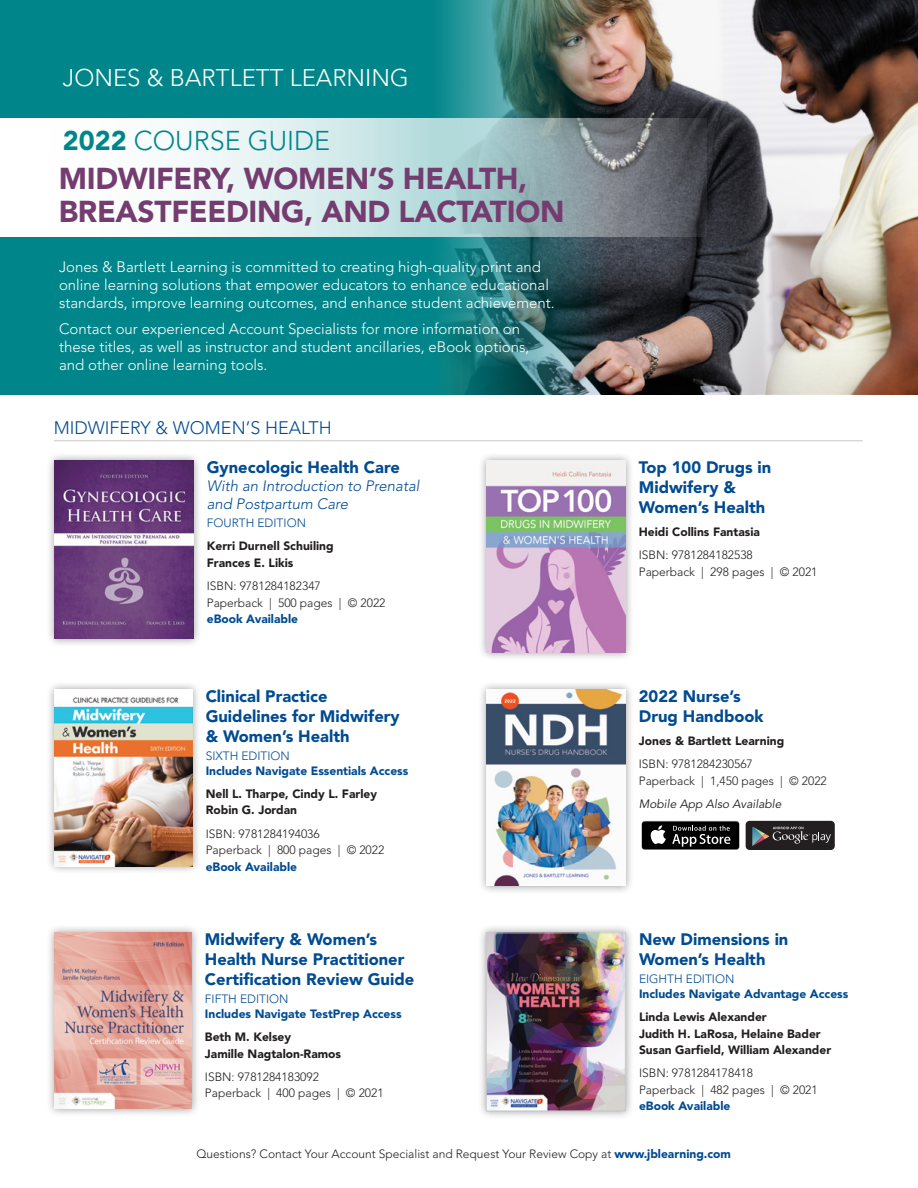
<style>
.page{position:relative;width:918px;height:1188px;background:#fff}
.page>*{position:absolute;margin:0;border:0;box-sizing:border-box;transform-origin:0 0}
.t1{font:900 30px/33px "Avenir LT Std";letter-spacing:-.01em;color:#753c70}
.t2{font:300 27px "Avenir LT Std";color:#00868a}
.t3{font:300 24px "Avenir LT Std";color:#fff}
.t4{font:300 18px "Avenir LT Std";color:#004b91}
.t5{font:900 16.5px/19.8px "Avenir LT Std";color:#004b91}
.t6{font:300 15px/18px "Avenir LT Std";color:#fff}
.t7{font:italic 300 15px/18px "Avenir LT Std";color:#004b91}
.t8{font:300 12px/16.5px "Avenir LT Std";color:#231f20}
.t9{font:900 12px/16.5px "Avenir LT Std";color:#231f20}
.t10{font:900 12px "Avenir LT Std";color:#004b91}
.t11{font:300 12px "Avenir LT Std";color:#004b91}
.t12{font:italic 12px "Avenir LT Std";color:#231f20}
.s1{font-weight:900}
.s2{font-weight:900;color:#004b91}
</style>
<div class="page">
<img style="left:609px;top:0;width:309px;height:395px">
<div style="left:0;top:0;width:432px;height:395px;background:#00868a"></div>
<img style="left:432px;top:0;width:177px;height:395px">
<svg style="left:0;top:118px;width:706px;height:119px;background:#c2d0d2"></svg>
<hr style="left:54px;top:440px;width:809px;height:1px;background:#c7c8ca">
<div style="left:45px;top:452px;width:157px;height:196px;background:#231f20;opacity:.44"></div>
<img style="left:54px;top:461px;width:139px;height:178px">
<div style="left:45px;top:681px;width:156px;height:194px;background:#231f20;opacity:.44"></div>
<img style="left:54px;top:689px;width:138px;height:177px">
<div style="left:45px;top:924px;width:155px;height:193px;background:#231f20;opacity:.44"></div>
<img style="left:54px;top:933px;width:137px;height:176px">
<div style="left:477px;top:452px;width:156px;height:208px;background:#231f20;opacity:.44"></div>
<img style="left:486px;top:461px;width:139px;height:191px">
<div style="left:746px;top:821px;width:89px;height:29px;background:#231f20;border-radius:4px"></div>
<svg style="left:752px;top:827px;width:79px;height:19px"></svg>
<div style="left:641px;top:821px;width:99px;height:29px;background:#8c8d8f;border-radius:3px"></div>
<div style="left:642px;top:821px;width:97px;height:28px;background:#000;border-radius:3px"></div>
<svg style="left:650px;top:825px;width:16px;height:19px"></svg>
<svg style="left:672px;top:826px;width:58px;height:21px"></svg>
<div style="left:477px;top:681px;width:157px;height:214px;background:#231f20;opacity:.44"></div>
<img style="left:486px;top:689px;width:139px;height:197px">
<div style="left:477px;top:924px;width:157px;height:196px;background:#231f20;opacity:.44"></div>
<img style="left:488px;top:935px;width:136px;height:174px">
<div style="left:486px;top:933px;width:140px;height:178px;border:1px solid #c7c8ca"></div>
<h3 class="t3" style="left:63px;top:64px;width:348px">JONES &amp; BARTLETT LEARNING</h3>
<h2 class="t2" style="left:63px;top:125px;width:269px"><span class="s1">2022</span> COURSE GUIDE</h2>
<h1 class="t1" style="left:59px;top:162px;width:507px">MIDWIFERY, WOMEN’S HEALTH,<br>BREASTFEEDING, AND LACTATION</h1>
<p class="t6" style="left:59px;top:258px;width:497px">Jones &amp; Bartlett Learning is committed to creating high-quality print and online learning solutions that empower educators to enhance educational standards, improve learning outcomes, and enhance student achievement.</p>
<p class="t6" style="left:59px;top:319px;width:472px">Contact our experienced Account Specialists for more information on these titles, as well as instructor and student ancillaries, eBook options, and other online learning tools.</p>
<p class="t4" style="left:54px;top:417px;width:279px">MIDWIFERY &amp; WOMEN’S HEALTH</p>
<p class="t5" style="left:207px;top:457px;width:195px">Gynecologic Health Care</p>
<p class="t7" style="left:207px;top:477px;width:214px">With an Introduction to Prenatal and Postpartum Care</p>
<p class="t11" style="left:207px;top:516px;width:101px">FOURTH EDITION</p>
<p class="t9" style="left:207px;top:538px;width:128px">Kerri Durnell Schuiling<br>Frances E. Likis</p>
<p class="t8" style="left:207px;top:578px;width:180px">ISBN: 9781284182347<br>Paperback | 500 pages | © 2022</p>
<p class="t10" style="left:207px;top:612px;width:93px">eBook Available</p>
<p class="t5" style="left:206px;top:686px;width:196px">Clinical Practice<br>Guidelines for Midwifery &amp; Women’s Health</p>
<p class="t11" style="left:206px;top:748px;width:86px">SIXTH EDITION</p>
<p class="t10" style="left:206px;top:763px;width:204px">Includes Navigate Essentials Access</p>
<p class="t9" style="left:206px;top:785px;width:173px">Nell L. Tharpe, Cindy L. Farley<br>Robin G. Jordan</p>
<p class="t8" style="left:206px;top:825px;width:180px">ISBN: 9781284194036<br>Paperback | 800 pages | © 2022</p>
<p class="t10" style="left:206px;top:859px;width:93px">eBook Available</p>
<p class="t5" style="left:205px;top:929px;width:211px">Midwifery &amp; Women’s<br>Health Nurse Practitioner<br>Certification Review Guide</p>
<p class="t11" style="left:205px;top:992px;width:85px">FIFTH EDITION</p>
<p class="t10" style="left:205px;top:1006px;width:198px">Includes Navigate TestPrep Access</p>
<p class="t9" style="left:205px;top:1029px;width:138px">Beth M. Kelsey<br>Jamille Nagtalon-Ramos</p>
<p class="t8" style="left:205px;top:1068px;width:180px">ISBN: 9781284183092<br>Paperback | 400 pages | © 2021</p>
<p class="t5" style="left:639px;top:457px;width:134px">Top 100 Drugs in<br>Midwifery &amp;<br>Women’s Health</p>
<p class="t9" style="left:639px;top:524px;width:123px">Heidi Collins Fantasia</p>
<p class="t8" style="left:639px;top:547px;width:180px">ISBN: 9781284182538<br>Paperback | 298 pages | © 2021</p>
<p class="t5" style="left:639px;top:686px;width:126px">2022 Nurse’s<br>Drug Handbook</p>
<p class="t9" style="left:639px;top:733px;width:147px">Jones &amp; Bartlett Learning</p>
<p class="t8" style="left:639px;top:756px;width:190px">ISBN: 9781284230567<br>Paperback | 1,450 pages | © 2022</p>
<p class="t12" style="left:639px;top:797px;width:144px">Mobile App Also Available</p>
<p class="t5" style="left:639px;top:929px;width:151px">New Dimensions in<br>Women’s Health</p>
<p class="t11" style="left:639px;top:972px;width:97px">EIGHTH EDITION</p>
<p class="t10" style="left:639px;top:987px;width:211px">Includes Navigate Advantage Access</p>
<p class="t9" style="left:639px;top:1009px;width:194px">Linda Lewis Alexander<br>Judith H. LaRosa, Helaine Bader<br>Susan Garfield, William Alexander</p>
<p class="t8" style="left:639px;top:1065px;width:180px">ISBN: 9781284178418<br>Paperback | 482 pages | © 2021</p>
<p class="t10" style="left:639px;top:1099px;width:93px">eBook Available</p>
<p class="t8" style="left:197px;top:1145px;width:536px">Questions? Contact Your Account Specialist and Request Your Review Copy at <span class="s2">www.jblearning.com</span></p>
</div>
